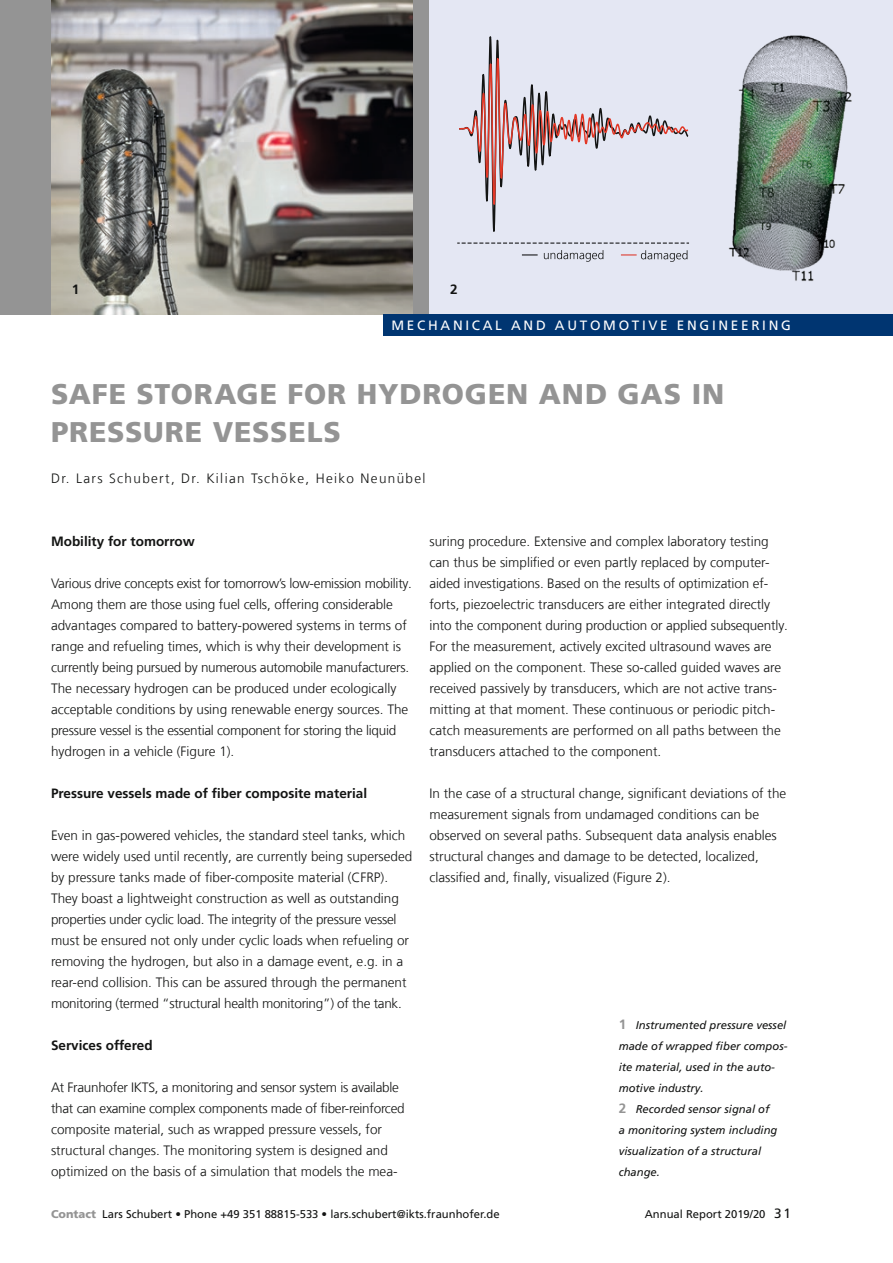
<style>
.page{position:relative;width:893px;height:1263px;background:#fff}
.page>*{position:absolute;margin:0;border:0;box-sizing:border-box;transform-origin:0 0}
.t1{font:900 28.5px/37.5px "Frutiger LT Com";letter-spacing:.03em;color:#949494}
.t2{font:300 13.5px/21px "Frutiger LT Com";color:#131413}
.t3{font:700 13.5px "Frutiger LT Com";color:#131413}
.t4{font:300 13.5px "Frutiger LT Com";letter-spacing:.1em;color:#131413}
.t5{font:13.5px "Frutiger LT Com";letter-spacing:.2em;color:#fff}
.t6{font:italic 11.25px/21px "Frutiger LT Com";color:#131413}
.t7{font:11.25px "Frutiger LT Com";color:#131413}
.s1{font-weight:700;font-style:normal;font-size:13.5px;color:#949494}
.s2{font-weight:900;color:#949494}
.s3{font-size:13.5px}
</style>
<div class="page">
<div style="left:0;top:0;width:893px;height:315px;background:#949494"></div>
<div style="left:429px;top:0;width:464px;height:315px;background:#e4e7f3"></div>
<svg style="left:522px;top:255px;width:15px;height:1px"></svg>
<svg style="left:544px;top:250px;width:59px;height:12px"></svg>
<svg style="left:621px;top:250px;width:66px;height:12px"></svg>
<svg style="left:458px;top:36px;width:231px;height:208px"></svg>
<svg style="left:458px;top:51px;width:231px;height:165px"></svg>
<img style="left:51px;top:0;width:361px;height:315px">
<div style="left:383px;top:315px;width:510px;height:21px;background:#003571"></div>
<img style="left:728px;top:35px;width:124px;height:246px">
<p class="t3" style="left:72px;top:281px;width:9px">1</p>
<p class="t3" style="left:450px;top:281px;width:9px">2</p>
<p class="t5" style="left:391px;top:318px;width:401px">MECHANICAL AND AUTOMOTIVE ENGINEERING</p>
<h1 class="t1" style="left:51px;top:375px;width:675px">SAFE STORAGE FOR HYDROGEN AND GAS IN<br>PRESSURE VESSELS</h1>
<p class="t4" style="left:51px;top:470px;width:376px">Dr. Lars Schubert, Dr. Kilian Tschöke, Heiko Neunübel</p>
<p class="t3" style="left:51px;top:533px;width:145px">Mobility for tomorrow</p>
<p class="t2" style="left:51px;top:573px;width:362px">Various drive concepts exist for tomorrow’s low-emission mobility.<br>Among them are those using fuel cells, offering considerable advantages compared to battery-powered systems in terms of range and refueling times, which is why their development is currently being pursued by numerous automobile manufacturers.<br>The necessary hydrogen can be produced under ecologically acceptable conditions by using renewable energy sources. The pressure vessel is the essential component for storing the liquid hydrogen in a vehicle (Figure 1).</p>
<p class="t3" style="left:51px;top:785px;width:318px">Pressure vessels made of fiber composite material</p>
<p class="t2" style="left:51px;top:825px;width:363px">Even in gas-powered vehicles, the standard steel tanks, which were widely used until recently, are currently being superseded by pressure tanks made of fiber-composite material (CFRP).<br>They boast a lightweight construction as well as outstanding properties under cyclic load. The integrity of the pressure vessel must be ensured not only under cyclic loads when refueling or removing the hydrogen, but also in a damage event, e.g. in a rear-end collision. This can be assured through the permanent monitoring (termed “structural health monitoring”) of the tank.</p>
<p class="t3" style="left:51px;top:1037px;width:103px">Services offered</p>
<p class="t2" style="left:51px;top:1077px;width:355px">At Fraunhofer IKTS, a monitoring and sensor system is available that can examine complex components made of fiber-reinforced composite material, such as wrapped pressure vessels, for structural changes. The monitoring system is designed and optimized on the basis of a simulation that models the mea-</p>
<p class="t2" style="left:429px;top:531px;width:360px">suring procedure. Extensive and complex laboratory testing can thus be simplified or even partly replaced by computer&shy;aided investigations. Based on the results of optimization ef&shy;forts, piezoelectric transducers are either integrated directly into the component during production or applied subsequently.<br>For the measurement, actively excited ultrasound waves are applied on the component. These so-called guided waves are received passively by transducers, which are not active trans&shy;mitting at that moment. These continuous or periodic pitch&shy;catch measurements are performed on all paths between the transducers attached to the component.</p>
<p class="t2" style="left:429px;top:783px;width:358px">In the case of a structural change, significant deviations of the measurement signals from undamaged conditions can be observed on several paths. Subsequent data analysis enables structural changes and damage to be detected, localized, classified and, finally, visualized (Figure 2).</p>
<p class="t6" style="left:619px;top:1015px;width:170px"><span class="s1">1</span> Instrumented pressure vessel made of wrapped fiber compos&shy;ite material, used in the auto&shy;motive industry.<br><span class="s1">2</span> Recorded sensor signal of<br>a monitoring system including visualization of a structural change.</p>
<p class="t7" style="left:51px;top:1207px;width:450px"><span class="s2">Contact</span> Lars Schubert • Phone +49 351 88815-533 • lars.schubert@ikts.fraunhofer.de</p>
<p class="t7" style="left:645px;top:1207px;width:148px">Annual Report 2019/20 <span class="s3">31</span></p>
</div>
